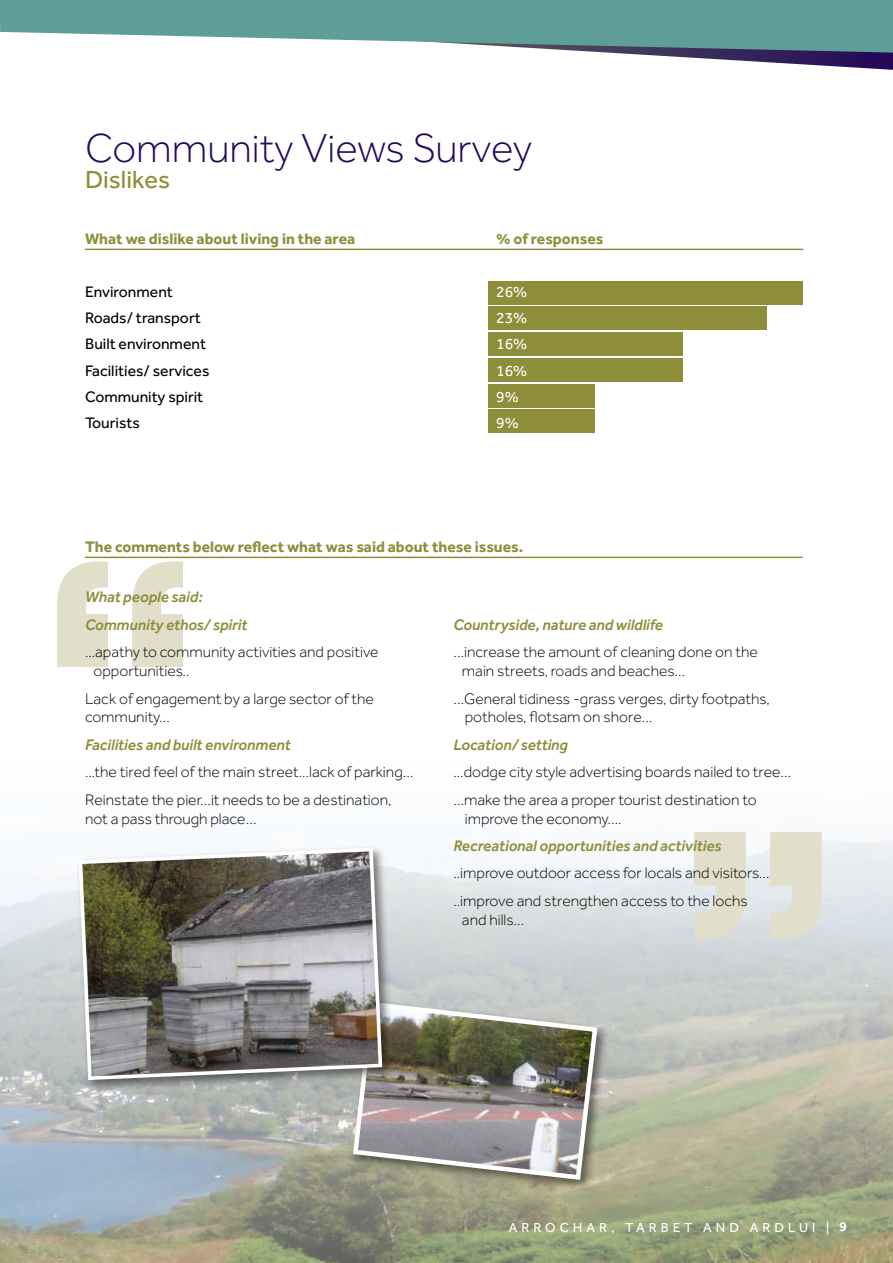
<style>
.page{position:relative;width:893px;height:1263px;background:#fff}
.page>*{position:absolute;margin:0;border:0;box-sizing:border-box;transform-origin:0 0}
.t1{font:300 42px "Effra";color:#260859}
.t2{font:25.5px "Effra";color:#8e8d39}
.t3{font:300 15.75px/18.9px "Effra";color:#000}
.t4{font:italic 500 15.75px/27.5px "Effra";color:#8e8d39}
.t5{font:700 15.75px "Effra";color:#8e8d39}
.t6{font:15.75px "Effra";color:#000}
.t7{font:15.75px "Effra";color:#fff}
.t8{font:13.5px "Effra";letter-spacing:.3em;color:#fff}
.s1{font-weight:700}
</style>
<div class="page">
<div style="left:488px;top:410px;width:107px;height:23px;background:#8e8d39"></div>
<div style="left:488px;top:384px;width:107px;height:23px;background:#8e8d39"></div>
<div style="left:488px;top:358px;width:194px;height:23px;background:#8e8d39"></div>
<div style="left:488px;top:333px;width:194px;height:23px;background:#8e8d39"></div>
<div style="left:488px;top:307px;width:279px;height:23px;background:#8e8d39"></div>
<div style="left:488px;top:281px;width:315px;height:23px;background:#8e8d39"></div>
<img style="left:0;top:839px;width:893px;height:424px">
<svg style="left:616px;top:53px;width:277px;height:17px"></svg>
<svg style="left:3px;top:0;width:890px;height:53px;fill:#5f9d99"></svg>
<svg style="left:0;top:0;width:3px;height:32px"></svg>
<hr style="left:85px;top:249px;width:718px;height:1px;background:#8e8d39">
<svg style="left:57px;top:561px;width:126px;height:106px"></svg>
<svg style="left:694px;top:832px;width:128px;height:107px;background:#e1e1d4"></svg>
<div style="left:350px;top:998px;width:259px;height:194px;background:#000;opacity:.5"></div>
<img style="left:350px;top:999px;width:250px;height:183px">
<div style="left:75px;top:844px;width:320px;height:248px;background:#000;opacity:.5"></div>
<svg style="left:77px;top:846px;width:307px;height:236px;background:#82807b"></svg>
<hr style="left:85px;top:557px;width:718px;height:1px;background:#8e8d39">
<h1 class="t1" style="left:85px;top:124px;width:449px">Community Views Survey</h1>
<h2 class="t2" style="left:85px;top:165px;width:87px">Dislikes</h2>
<p class="t5" style="left:85px;top:230px;width:272px">What we dislike about living in the area</p>
<p class="t5" style="left:496px;top:230px;width:109px">% of responses</p>
<p class="t6" style="left:85px;top:282px;width:89px">Environment</p>
<p class="t7" style="left:496px;top:282px;width:33px">26%</p>
<p class="t6" style="left:85px;top:309px;width:117px">Roads/ transport</p>
<p class="t7" style="left:496px;top:309px;width:33px">23%</p>
<p class="t6" style="left:85px;top:335px;width:123px">Built environment</p>
<p class="t7" style="left:496px;top:335px;width:33px">16%</p>
<p class="t6" style="left:85px;top:361px;width:126px">Facilities/ services</p>
<p class="t7" style="left:496px;top:361px;width:33px">16%</p>
<p class="t6" style="left:85px;top:387px;width:120px">Community spirit</p>
<p class="t7" style="left:496px;top:387px;width:24px">9%</p>
<p class="t6" style="left:85px;top:414px;width:56px">Tourists</p>
<p class="t7" style="left:496px;top:414px;width:24px">9%</p>
<p class="t5" style="left:85px;top:537px;width:440px">The comments below reflect what was said about these issues.</p>
<p class="t4" style="left:85px;top:583px;width:164px">What people said:<br>Community ethos/ spirit</p>
<p class="t3" style="left:94px;top:642px;width:287px;text-indent:-9px">...apathy to community activities and positive opportunities..</p>
<p class="t3" style="left:85px;top:689px;width:290px">Lack of engagement by a large sector of the community…</p>
<p class="t4" style="left:85px;top:731px;width:207px">Facilities and built environment</p>
<p class="t3" style="left:85px;top:758px;width:330px;line-height:27.5px">...the tired feel of the main street...lack of parking…<br>Reinstate the pier…it needs to be a destination,</p>
<p class="t3" style="left:85px;top:809px;width:173px">not a pass through place…</p>
<p class="t4" style="left:453px;top:611px;width:211px">Countryside, nature and wildlife</p>
<p class="t3" style="left:462px;top:642px;width:297px;text-indent:-9px">…increase the amount of cleaning done on the main streets, roads and beaches…</p>
<p class="t3" style="left:465px;top:689px;width:307px;text-indent:-11px">…General tidiness -grass verges, dirty footpaths, potholes, flotsam on shore…</p>
<p class="t4" style="left:453px;top:731px;width:116px">Location/ setting</p>
<p class="t3" style="left:453px;top:758px;width:339px;line-height:27.5px">...dodge city style advertising boards nailed to tree… …make the area a proper tourist destination to</p>
<p class="t3" style="left:465px;top:809px;width:158px">improve the economy….</p>
<p class="t4" style="left:453px;top:832px;width:270px">Recreational opportunities and activities</p>
<p class="t3" style="left:453px;top:859px;width:318px;line-height:27.5px">..improve outdoor access for locals and visitors… ..improve and strengthen access to the lochs</p>
<p class="t3" style="left:462px;top:910px;width:64px">and hills…</p>
<p class="t8" style="left:509px;top:1219px;width:26px">A rroc</p>
<p class="t8" style="left:573px;top:1219px;width:111px">har , Tar bet</p>
<p class="t8" style="left:703px;top:1219px;width:95px">an d Ar dlui</p>
<p class="t8" style="left:826px;top:1219px;width:22px">| <span class="s1">9</span></p>
</div>
